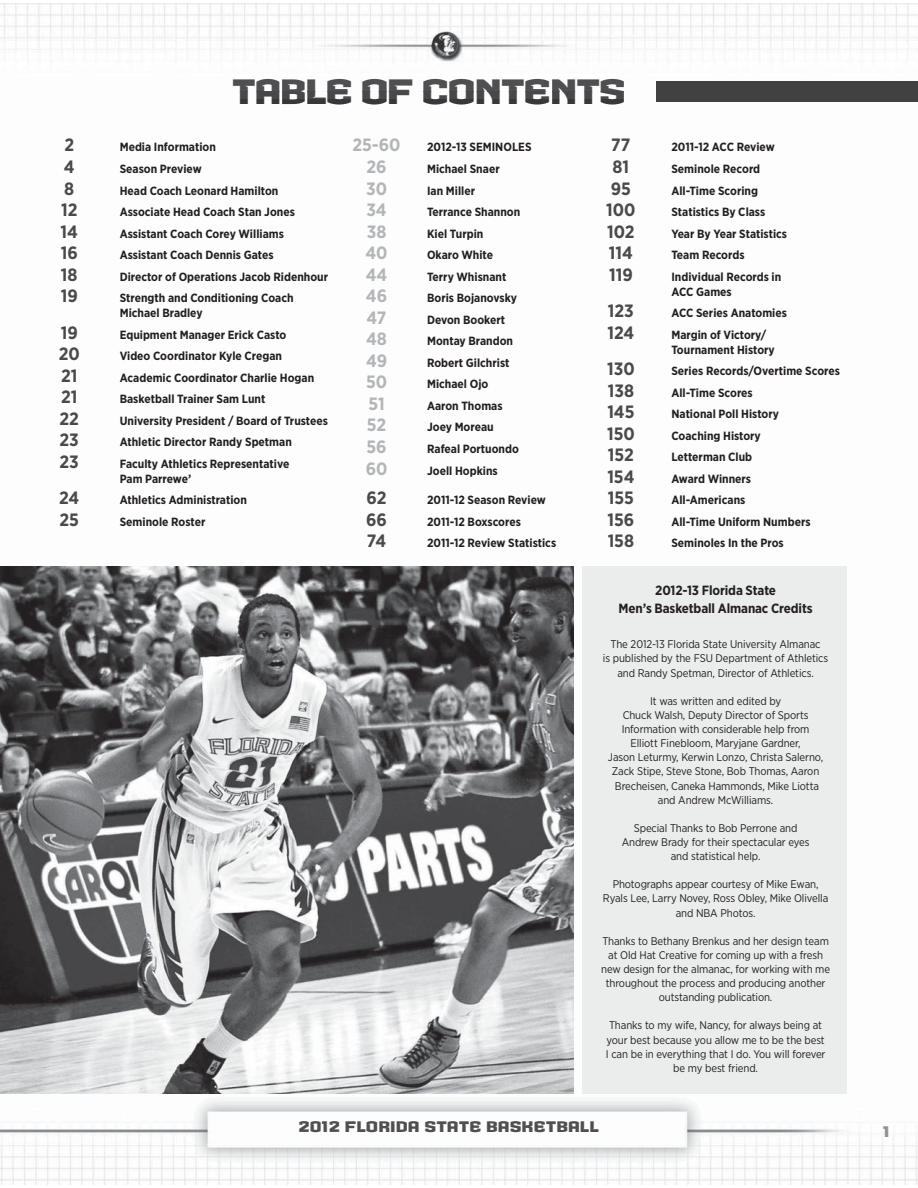
<style>
.page{position:relative;width:918px;height:1188px;background:#fff}
.page>*{position:absolute;margin:0;border:0;box-sizing:border-box;transform-origin:0 0}
.t1{font:700 34.2px "Seminole";letter-spacing:-.05em;color:#4f4f51}
.t2{font:700 17.85px "Gotham Narrow";color:#4a4a4c}
.t3{font:700 17.85px "Gotham Narrow";color:#b3b5b8}
.t4{font:700 14.85px "Seminole";color:#4f4f51}
.t5{font:700 14.85px "Seminole";color:#8e9092}
.t6{font:700 13.35px/17.9px "Gotham Narrow";letter-spacing:-.01em;color:#231f20;text-align:center}
.t7{font:700 11.85px/14.9px "Gotham Narrow";color:#231f20}
.t8{font:11.1px/14.1px "Gotham Narrow";letter-spacing:-.01em;color:#231f20;text-align:center}
</style>
<div class="page">
<img style="left:0;top:4px;width:918px;height:1180px">
<div style="left:582px;top:566px;width:265px;height:527px;background:#ebecec"></div>
<img style="left:0;top:566px;width:573px;height:527px">
<div style="left:657px;top:81px;width:261px;height:20px;background:#414142"></div>
<h1 class="t1" style="left:232px;top:79px;width:396px">TABLE OF CONTENTS</h1>
<h2 class="t2" style="left:64px;top:139px;width:11px">2</h2>
<p class="t7" style="left:120px;top:141px;width:98px">Media Information</p>
<h2 class="t2" style="left:64px;top:160px;width:12px">4</h2>
<p class="t7" style="left:120px;top:162px;width:84px">Season Preview</p>
<h2 class="t2" style="left:64px;top:182px;width:12px">8</h2>
<p class="t7" style="left:120px;top:184px;width:160px">Head Coach Leonard Hamilton</p>
<h2 class="t2" style="left:61px;top:204px;width:18px">12</h2>
<p class="t7" style="left:120px;top:206px;width:177px">Associate Head Coach Stan Jones</p>
<h2 class="t2" style="left:61px;top:225px;width:19px">14</h2>
<p class="t7" style="left:120px;top:227px;width:166px">Assistant Coach Corey Williams</p>
<h2 class="t2" style="left:61px;top:247px;width:19px">16</h2>
<p class="t7" style="left:120px;top:249px;width:155px">Assistant Coach Dennis Gates</p>
<h2 class="t2" style="left:61px;top:268px;width:18px">18</h2>
<p class="t7" style="left:120px;top:270px;width:210px">Director of Operations Jacob Ridenhour</p>
<h2 class="t2" style="left:61px;top:290px;width:19px">19</h2>
<p class="t7" style="left:120px;top:292px;width:175px">Strength and Conditioning Coach<br>Michael Bradley</p>
<h2 class="t2" style="left:61px;top:326px;width:19px">19</h2>
<p class="t7" style="left:120px;top:328px;width:168px">Equipment Manager Erick Casto</p>
<h2 class="t2" style="left:59px;top:348px;width:23px">20</h2>
<p class="t7" style="left:120px;top:350px;width:164px">Video Coordinator Kyle Cregan</p>
<h2 class="t2" style="left:61px;top:369px;width:18px">21</h2>
<p class="t7" style="left:120px;top:371px;width:196px">Academic Coordinator Charlie Hogan</p>
<h2 class="t2" style="left:61px;top:391px;width:18px">21</h2>
<p class="t7" style="left:120px;top:393px;width:147px">Basketball Trainer Sam Lunt</p>
<h2 class="t2" style="left:60px;top:412px;width:21px">22</h2>
<p class="t7" style="left:120px;top:414px;width:210px">University President / Board of Trustees</p>
<h2 class="t2" style="left:60px;top:434px;width:21px">23</h2>
<p class="t7" style="left:120px;top:436px;width:174px">Athletic Director Randy Spetman</p>
<h2 class="t2" style="left:60px;top:455px;width:21px">23</h2>
<p class="t7" style="left:120px;top:457px;width:171px">Faculty Athletics Representative<br>Pam Parrewe’</p>
<h2 class="t2" style="left:59px;top:492px;width:22px">24</h2>
<p class="t7" style="left:120px;top:494px;width:129px">Athletics Administration</p>
<h2 class="t2" style="left:59px;top:513px;width:21px">25</h2>
<p class="t7" style="left:120px;top:515px;width:87px">Seminole Roster</p>
<h2 class="t3" style="left:353px;top:139px;width:50px">25-60</h2>
<p class="t7" style="left:427px;top:141px;width:106px">2012-13 SEMINOLES</p>
<h2 class="t3" style="left:367px;top:160px;width:22px">26</h2>
<p class="t7" style="left:427px;top:162px;width:74px">Michael Snaer</p>
<h2 class="t3" style="left:366px;top:182px;width:22px">30</h2>
<p class="t7" style="left:427px;top:184px;width:50px">Ian Miller</p>
<h2 class="t3" style="left:366px;top:204px;width:22px">34</h2>
<p class="t7" style="left:427px;top:206px;width:95px">Terrance Shannon</p>
<h2 class="t3" style="left:367px;top:225px;width:21px">38</h2>
<p class="t7" style="left:427px;top:227px;width:58px">Kiel Turpin</p>
<h2 class="t3" style="left:366px;top:247px;width:24px">40</h2>
<p class="t7" style="left:427px;top:249px;width:68px">Okaro White</p>
<h2 class="t3" style="left:366px;top:268px;width:23px">44</h2>
<p class="t7" style="left:427px;top:270px;width:81px">Terry Whisnant</p>
<h2 class="t3" style="left:366px;top:290px;width:23px">46</h2>
<p class="t7" style="left:427px;top:292px;width:91px">Boris Bojanovsky</p>
<h2 class="t3" style="left:367px;top:311px;width:21px">47</h2>
<p class="t7" style="left:427px;top:313px;width:80px">Devon Bookert</p>
<h2 class="t3" style="left:366px;top:333px;width:22px">48</h2>
<p class="t7" style="left:427px;top:335px;width:88px">Montay Brandon</p>
<h2 class="t3" style="left:366px;top:354px;width:22px">49</h2>
<p class="t7" style="left:427px;top:356px;width:84px">Robert Gilchrist</p>
<h2 class="t3" style="left:366px;top:376px;width:23px">50</h2>
<p class="t7" style="left:427px;top:378px;width:63px">Michael Ojo</p>
<h2 class="t3" style="left:368px;top:397px;width:18px">51</h2>
<p class="t7" style="left:427px;top:399px;width:77px">Aaron Thomas</p>
<h2 class="t3" style="left:367px;top:419px;width:21px">52</h2>
<p class="t7" style="left:427px;top:421px;width:68px">Joey Moreau</p>
<h2 class="t3" style="left:366px;top:440px;width:22px">56</h2>
<p class="t7" style="left:427px;top:442px;width:93px">Rafeal Portuondo</p>
<h2 class="t3" style="left:366px;top:462px;width:23px">60</h2>
<p class="t7" style="left:427px;top:464px;width:72px">Joell Hopkins</p>
<h2 class="t2" style="left:366px;top:492px;width:22px">62</h2>
<p class="t7" style="left:427px;top:494px;width:120px">2011-12 Season Review</p>
<h2 class="t2" style="left:366px;top:513px;width:22px">66</h2>
<p class="t7" style="left:427px;top:515px;width:95px">2011-12 Boxscores</p>
<h2 class="t2" style="left:367px;top:535px;width:21px">74</h2>
<p class="t7" style="left:427px;top:537px;width:131px">2011-12 Review Statistics</p>
<h2 class="t2" style="left:611px;top:139px;width:21px">77</h2>
<p class="t7" style="left:671px;top:141px;width:105px">2011-12 ACC Review</p>
<h2 class="t2" style="left:613px;top:160px;width:18px">81</h2>
<p class="t7" style="left:671px;top:162px;width:90px">Seminole Record</p>
<h2 class="t2" style="left:611px;top:182px;width:22px">95</h2>
<p class="t7" style="left:671px;top:184px;width:88px">All-Time Scoring</p>
<h2 class="t2" style="left:606px;top:204px;width:31px">100</h2>
<p class="t7" style="left:671px;top:206px;width:95px">Statistics By Class</p>
<h2 class="t2" style="left:607px;top:225px;width:29px">102</h2>
<p class="t7" style="left:671px;top:227px;width:117px">Year By Year Statistics</p>
<h2 class="t2" style="left:609px;top:247px;width:26px">114</h2>
<p class="t7" style="left:671px;top:249px;width:75px">Team Records</p>
<h2 class="t2" style="left:609px;top:268px;width:25px">119</h2>
<p class="t7" style="left:671px;top:270px;width:111px">Individual Records in<br>ACC Games</p>
<h2 class="t2" style="left:608px;top:305px;width:27px">123</h2>
<p class="t7" style="left:671px;top:307px;width:117px">ACC Series Anatomies</p>
<h2 class="t2" style="left:607px;top:326px;width:28px">124</h2>
<p class="t7" style="left:671px;top:328px;width:105px">Margin of Victory/<br>Tournament History</p>
<h2 class="t2" style="left:607px;top:362px;width:29px">130</h2>
<p class="t7" style="left:671px;top:364px;width:170px">Series Records/Overtime Scores</p>
<h2 class="t2" style="left:608px;top:384px;width:28px">138</h2>
<p class="t7" style="left:671px;top:386px;width:83px">All-Time Scores</p>
<h2 class="t2" style="left:607px;top:406px;width:29px">145</h2>
<p class="t7" style="left:671px;top:408px;width:109px">National Poll History</p>
<h2 class="t2" style="left:607px;top:427px;width:29px">150</h2>
<p class="t7" style="left:671px;top:429px;width:91px">Coaching History</p>
<h2 class="t2" style="left:608px;top:449px;width:27px">152</h2>
<p class="t7" style="left:671px;top:451px;width:82px">Letterman Club</p>
<h2 class="t2" style="left:607px;top:470px;width:29px">154</h2>
<p class="t7" style="left:671px;top:472px;width:81px">Award Winners</p>
<h2 class="t2" style="left:608px;top:492px;width:28px">155</h2>
<p class="t7" style="left:671px;top:494px;width:75px">All-Americans</p>
<h2 class="t2" style="left:608px;top:513px;width:28px">156</h2>
<p class="t7" style="left:671px;top:515px;width:141px">All-Time Uniform Numbers</p>
<h2 class="t2" style="left:608px;top:535px;width:28px">158</h2>
<p class="t7" style="left:671px;top:537px;width:114px">Seminoles In the Pros</p>
<p class="t6" style="left:619px;top:582px;width:195px">2012-13 Florida State<br>Men’s Basketball Almanac Credits</p>
<p class="t8" style="left:603px;top:638px;width:227px">The 2012-13 Florida State University Almanac<br>is published by the FSU Department of Athletics and Randy Spetman, Director of Athletics.</p>
<p class="t8" style="left:608px;top:694px;width:217px">It was written and edited by<br>Chuck Walsh, Deputy Director of Sports Information with considerable help from Elliott Finebloom, Maryjane Gardner,<br>Jason Leturmy, Kerwin Lonzo, Christa Salerno, Zack Stipe, Steve Stone, Bob Thomas, Aaron Brecheisen, Caneka Hammonds, Mike Liotta and Andrew McWilliams.</p>
<p class="t8" style="left:622px;top:821px;width:189px">Special Thanks to Bob Perrone and<br>Andrew Brady for their spectacular eyes and statistical help.</p>
<p class="t8" style="left:603px;top:878px;width:227px">Photographs appear courtesy of Mike Ewan,<br>Ryals Lee, Larry Novey, Ross Obley, Mike Olivella and NBA Photos.</p>
<p class="t8" style="left:601px;top:934px;width:231px">Thanks to Bethany Brenkus and her design team at Old Hat Creative for coming up with a fresh new design for the almanac, for working with me throughout the process and producing another outstanding publication.</p>
<p class="t8" style="left:606px;top:1019px;width:221px">Thanks to my wife, Nancy, for always being at your best because you allow me to be the best I can be in everything that I do. You will forever be my best friend.</p>
<p class="t4" style="left:299px;top:1122px;width:302px">2012 FLORIDA STATE BASKETBALL</p>
<p class="t5" style="left:883px;top:1126px;width:9px">1</p>
</div>
